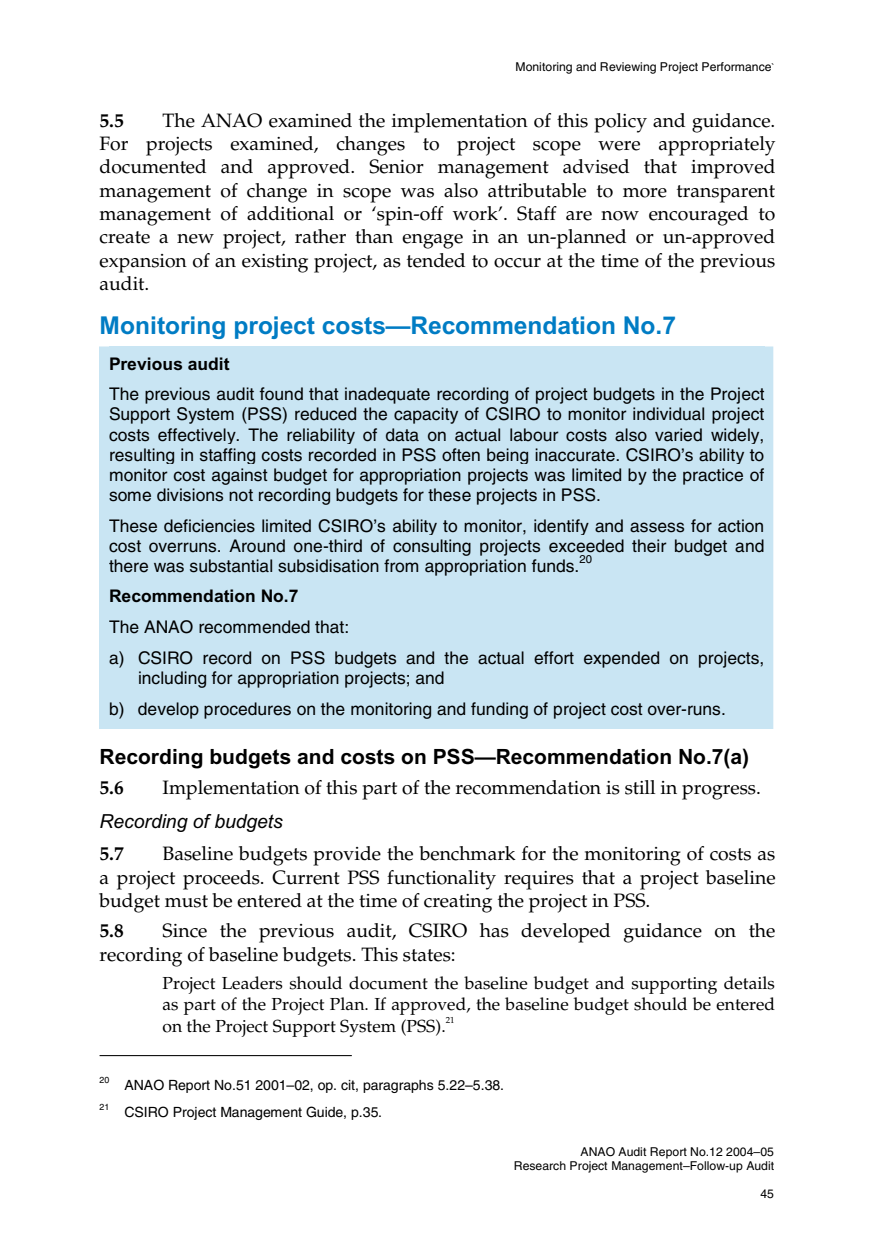
<style>
.page{position:relative;width:874px;height:1241px;background:#fff}
.page>*{position:absolute;margin:0;border:0;box-sizing:border-box;transform-origin:0 0}
.t1{font:700 24.5px "Arial";letter-spacing:-.005em;color:#007cc4}
.t2{font:700 21px "Arial";color:#000}
.t3{font:19.25px/23.3px "Palatino";color:#000;text-align:justify}
.t4{font:italic 19.25px "Arial";color:#000}
.t5{font:700 19.25px "Palatino";color:#000}
.t6{font:17.5px/20.1px "Helvetica";color:#000;text-align:justify}
.t7{font:17.5px/21.2px "Palatino";color:#000;text-align:justify}
.t8{font:700 17.5px "Arial";color:#000}
.t9{font:14px "Helvetica";letter-spacing:-.005em;color:#000}
.t10{font:12.25px/14px "Helvetica";letter-spacing:-.005em;color:#000;text-align:right}
.t11{font:11.38px "Helvetica";color:#000}
.t12{font:8.75px "Helvetica";color:#000}
.t13{font:8.75px "Palatino";color:#000}
.s1{font-size:10.5px}
</style>
<div class="page">
<div style="left:99px;top:346px;width:674px;height:383px;background:#c9e5f3"></div>
<hr style="left:99px;top:1054px;width:252px;height:1px;background:#000">
<p class="t10" style="left:515px;top:61px;width:261px">Monitoring and Reviewing Project Performance<span class="s1">`</span></p>
<p class="t3" style="left:99px;top:111px;width:677px;text-indent:63px">The ANAO examined the implementation of this policy and guidance.<br>For projects examined, changes to project scope were appropriately documented and approved. Senior management advised that improved management of change in scope was also attributable to more transparent management of additional or ‘spin-off work’. Staff are now encouraged to create a new project, rather than engage in an un-planned or un-approved expansion of an existing project, as tended to occur at the time of the previous audit.</p>
<h1 class="t1" style="left:99px;top:316px;width:578px">Monitoring project costs—Recommendation No.7</h1>
<p class="t8" style="left:109px;top:357px;width:122px">Previous audit</p>
<p class="t6" style="left:109px;top:385px;width:657px">The previous audit found that inadequate recording of project budgets in the Project Support System (PSS) reduced the capacity of CSIRO to monitor individual project costs effectively. The reliability of data on actual labour costs also varied widely, resulting in staffing costs recorded in PSS often being inaccurate. CSIRO’s ability to monitor cost against budget for appropriation projects was limited by the practice of some divisions not recording budgets for these projects in PSS.</p>
<p class="t6" style="left:109px;top:517px;width:656px">These deficiencies limited CSIRO’s ability to monitor, identify and assess for action cost overruns. Around one-third of consulting projects exceeded their budget and there was substantial subsidisation from appropriation funds.</p>
<p class="t5" style="left:99px;top:113px;width:26px">5.5</p>
<p class="t11" style="left:579px;top:555px;width:14px">20</p>
<p class="t8" style="left:109px;top:589px;width:191px">Recommendation No.7</p>
<p class="t6" style="left:109px;top:613px;width:656px;line-height:30.6px">The ANAO recommended that:<br>a) CSIRO record on PSS budgets and the actual effort expended on projects,</p>
<p class="t6" style="left:109px;top:664px;width:618px;line-height:30.6px;text-indent:29px">including for appropriation projects; and<br>b) develop procedures on the monitoring and funding of project cost over-runs.</p>
<p class="t2" style="left:99px;top:749px;width:650px">Recording budgets and costs on PSS—Recommendation No.7(a)</p>
<p class="t5" style="left:99px;top:779px;width:26px">5.6</p>
<p class="t3" style="left:162px;top:777px;width:599px">Implementation of this part of the recommendation is still in progress.</p>
<p class="t4" style="left:99px;top:814px;width:185px">Recording of budgets</p>
<p class="t5" style="left:99px;top:846px;width:26px">5.7</p>
<p class="t3" style="left:99px;top:844px;width:677px;text-indent:63px">Baseline budgets provide the benchmark for the monitoring of costs as a project proceeds. Current PSS functionality requires that a project baseline budget must be entered at the time of creating the project in PSS.</p>
<p class="t5" style="left:99px;top:923px;width:26px">5.8</p>
<p class="t3" style="left:99px;top:920px;width:677px;text-indent:63px">Since the previous audit, CSIRO has developed guidance on the recording of baseline budgets. This states:</p>
<p class="t7" style="left:162px;top:974px;width:613px">Project Leaders should document the baseline budget and supporting details as part of the Project Plan. If approved, the baseline budget should be entered on the Project Support System (PSS).</p>
<p class="t13" style="left:445px;top:1016px;width:10px">21</p>
<p class="t12" style="left:99px;top:1076px;width:11px">20</p>
<p class="t9" style="left:124px;top:1079px;width:381px">ANAO Report No.51 2001–02, op. cit, paragraphs 5.22–5.38.</p>
<p class="t12" style="left:99px;top:1103px;width:11px">21</p>
<p class="t9" style="left:124px;top:1106px;width:259px">CSIRO Project Management Guide, p.35.</p>
<p class="t10" style="left:513px;top:1145px;width:261px">ANAO Audit Report No.12 2004–05<br>Research Project Management–Follow-up Audit</p>
<p class="t10" style="left:760px;top:1187px;width:15px">45</p>
</div>
